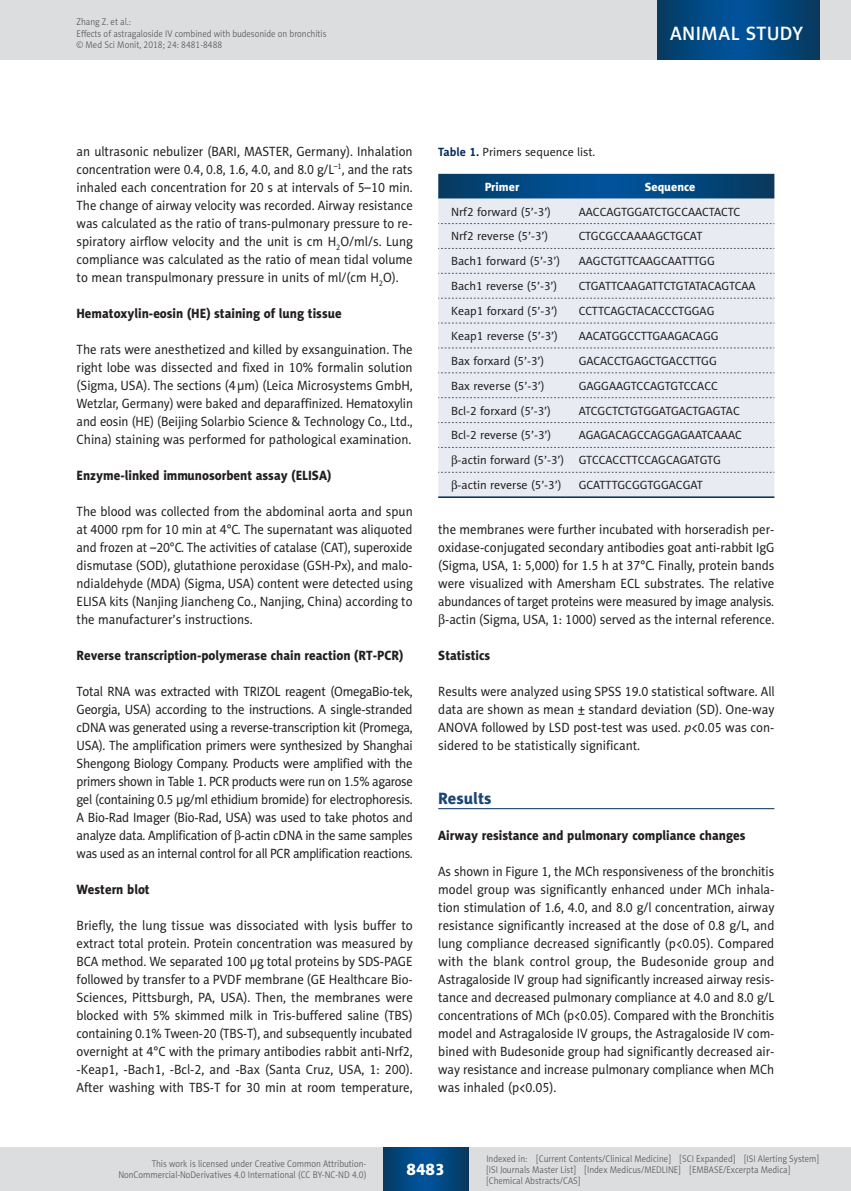
<style>
.page{position:relative;width:851px;height:1191px;background:#fff}
.page>*{position:absolute;margin:0;border:0;box-sizing:border-box;transform-origin:0 0}
.t1{font:19.5px "Naomi Sans EFN Medium";letter-spacing:.015em;color:#fff}
.MSM_Headline_1{font:16.5px "Naomi Sans EFN Heavy";color:#1a4574}
.t2{font:16.5px "Naomi Sans EFN Heavy";color:#fff}
.MSM_Body{font:13.5px/18px "Naomi Sans EFN";color:#231f20;text-align:justify;scale:.95 1}
.MSM_Body-2{font:13.5px/18px "Naomi Sans EFN";color:#231f20;text-align:justify;scale:.93 1}
.MSM_Body-3{font:13.5px/18px "Naomi Sans EFN";color:#231f20;text-align:justify;scale:.96 1}
.MSM_Headline_2{font:13.5px "Naomi Sans EFN Heavy";color:#231f20;scale:.95 1}
.MSM_Body-4{font:13.5px/18px "Naomi Sans EFN";color:#231f20;text-align:justify;scale:.94 1}
.MSM_Tabela_zawartosc{font:12px "Naomi Sans EFN";color:#231f20}
.MSM_Tabela_zawartosc-2{font:12px "Naomi Sans EFN";letter-spacing:-.025em;color:#231f20}
.MSM_Tabela_tytul{font:12px "Naomi Sans EFN";color:#231f20}
.MSM_Tabela_Head{font:12px "Naomi Sans EFN Heavy";color:#fff}
.MSM_pagina_zywa{font:9.75px/11.2px "Naomi Sans EFN Light";color:#57585a;scale:.9 1}
.MSM_pagina_sygnatura{font:9.75px "Naomi Sans EFN Light";color:#57585a;scale:.9 1}
.s1{font-family:"Standard Sym L"}
.s2{font-weight:700;color:#00295c}
.s3{font-style:italic}
</style>
<div class="page">
<hr style="left:438px;top:808px;width:336px;height:1px;background:#00295c">
<svg style="left:438px;top:174px;width:336px;height:25px;background:#074a81"></svg>
<div style="left:438px;top:199px;width:336px;height:297px;background:#e8ebf2"></div>
<svg style="left:438px;top:223px;width:336px;height:1px"></svg>
<svg style="left:438px;top:248px;width:336px;height:1px"></svg>
<svg style="left:438px;top:273px;width:336px;height:1px"></svg>
<svg style="left:438px;top:298px;width:336px;height:1px"></svg>
<svg style="left:438px;top:323px;width:336px;height:1px"></svg>
<svg style="left:438px;top:348px;width:336px;height:1px"></svg>
<svg style="left:438px;top:372px;width:336px;height:1px"></svg>
<svg style="left:438px;top:397px;width:336px;height:1px"></svg>
<svg style="left:438px;top:422px;width:336px;height:1px"></svg>
<svg style="left:438px;top:447px;width:336px;height:1px"></svg>
<svg style="left:438px;top:472px;width:336px;height:1px"></svg>
<hr style="left:438px;top:496px;width:128px;height:2px;background:#00295c">
<hr style="left:566px;top:496px;width:208px;height:2px;background:#00295c">
<div style="left:0;top:1148px;width:850px;height:43px;background:#dcdddf"></div>
<svg style="left:383px;top:1147px;width:85px;height:43px;background:#02477e"></svg>
<div style="left:0;top:0;width:850px;height:60px;background:#dcdddf"></div>
<svg style="left:657px;top:0;width:162px;height:60px;background:#02477e"></svg>
<p class="MSM_pagina_zywa" style="left:77px;top:16px;width:279px">Zhang Z. et al.:<br>Effects of astragaloside IV combined with budesonide on bronchitis</p>
<p class="MSM_pagina_sygnatura" style="left:77px;top:39px;width:163px">© Med Sci Monit, 2018; 24: 8481-8488</p>
<h1 class="t1" style="left:670px;top:22px;width:134px">ANIMAL STUDY</h1>
<p class="MSM_Body" style="left:77px;top:142px;width:355px">an ultrasonic nebulizer (BARI, MASTER, Germany). Inhalation concentration were 0.4, 0.8, 1.6, 4.0, and 8.0 g/L<sup>–1</sup>, and the rats inhaled each concentration for 20 s at intervals of 5–10 min.<br>The change of airway velocity was recorded. Airway resistance was calculated as the ratio of trans-pulmonary pressure to re&shy;spiratory airflow velocity and the unit is cm H<sub>2</sub>O/ml/s. Lung compliance was calculated as the ratio of mean tidal volume to mean transpulmonary pressure in units of ml/(cm H<sub>2</sub>O).</p>
<p class="MSM_Headline_2" style="left:77px;top:305px;width:280px">Hematoxylin-eosin (HE) staining of lung tissue</p>
<p class="MSM_Body" style="left:77px;top:340px;width:355px">The rats were anesthetized and killed by exsanguination. The right lobe was dissected and fixed in 10% formalin solution (Sigma, USA). The sections (4μm) (Leica Microsystems GmbH, Wetzlar, Germany) were baked and deparaffinized. Hematoxylin and eosin (HE) (Beijing Solarbio Science &amp; Technology Co., Ltd., China) staining was performed for pathological examination.</p>
<p class="MSM_Headline_2" style="left:77px;top:467px;width:269px">Enzyme-linked immunosorbent assay (ELISA)</p>
<p class="MSM_Body" style="left:77px;top:502px;width:355px">The blood was collected from the abdominal aorta and spun at 4000 rpm for 10 min at 4°C. The supernatant was aliquoted and frozen at –20°C. The activities of catalase (CAT), superoxide dismutase (SOD), glutathione peroxidase (GSH-Px), and malo&shy;ndialdehyde (MDA) (Sigma, USA) content were detected using ELISA kits (Nanjing Jiancheng Co., Nanjing, China) according to the manufacturer’s instructions.</p>
<p class="MSM_Headline_2" style="left:77px;top:647px;width:345px">Reverse transcription-polymerase chain reaction (RT-PCR)</p>
<p class="MSM_Body" style="left:77px;top:682px;width:355px">Total RNA was extracted with TRIZOL reagent (OmegaBio-tek, Georgia, USA) according to the instructions. A single-stranded cDNA was generated using a reverse-transcription kit (Promega, USA). The amplification primers were synthesized by Shanghai Shengong Biology Company. Products were amplified with the primers shown in Table 1. PCR products were run on 1.5% agarose gel (containing 0.5 μg/ml ethidium bromide) for electrophoresis.<br>A Bio-Rad Imager (Bio-Rad, USA) was used to take photos and analyze data. Amplification of <span class="s1">b</span>-actin cDNA in the same samples was used as an internal control for all PCR amplification reactions.</p>
<p class="MSM_Headline_2" style="left:77px;top:881px;width:78px">Western blot</p>
<p class="MSM_Body-3" style="left:77px;top:916px;width:352px">Briefly, the lung tissue was dissociated with lysis buffer to extract total protein. Protein concentration was measured by BCA method. We separated 100 μg total proteins by SDS-PAGE followed by transfer to a PVDF membrane (GE Healthcare Bio-Sciences, Pittsburgh, PA, USA). Then, the membranes were blocked with 5% skimmed milk in Tris-buffered saline (TBS) containing 0.1% Tween-20 (TBS-T), and subsequently incubated overnight at 4°C with the primary antibodies rabbit anti-Nrf2, -Keap1, -Bach1, -Bcl-2, and -Bax (Santa Cruz, USA, 1: 200).<br>After washing with TBS-T for 30 min at room temperature,</p>
<p class="MSM_Tabela_tytul" style="left:438px;top:145px;width:158px"><span class="s2">Table 1.</span> Primers sequence list.</p>
<p class="MSM_Tabela_Head" style="left:484px;top:179px;width:36px">Primer</p>
<p class="MSM_Tabela_Head" style="left:644px;top:179px;width:52px">Sequence</p>
<p class="MSM_Tabela_zawartosc" style="left:451px;top:204px;width:101px">Nrf2 forward (5’-3’)</p>
<p class="MSM_Tabela_zawartosc" style="left:578px;top:204px;width:163px">AACCAGTGGATCTGCCAACTACTC</p>
<p class="MSM_Tabela_zawartosc" style="left:451px;top:229px;width:99px">Nrf2 reverse (5’-3’)</p>
<p class="MSM_Tabela_zawartosc" style="left:578px;top:229px;width:125px">CTGCGCCAAAAGCTGCAT</p>
<p class="MSM_Tabela_zawartosc" style="left:451px;top:254px;width:111px">Bach1 forward (5’-3’)</p>
<p class="MSM_Tabela_zawartosc" style="left:578px;top:254px;width:138px">AAGCTGTTCAAGCAATTTGG</p>
<p class="MSM_Tabela_zawartosc" style="left:451px;top:279px;width:108px">Bach1 reverse (5’-3’)</p>
<p class="MSM_Tabela_zawartosc-2" style="left:578px;top:279px;width:178px">CTGATTCAAGATTCTGTATACAGTCAA</p>
<p class="MSM_Tabela_zawartosc" style="left:451px;top:304px;width:108px">Keap1 forxard (5’-3’)</p>
<p class="MSM_Tabela_zawartosc" style="left:578px;top:304px;width:137px">CCTTCAGCTACACCCTGGAG</p>
<p class="MSM_Tabela_zawartosc" style="left:451px;top:329px;width:108px">Keap1 reverse (5’-3’)</p>
<p class="MSM_Tabela_zawartosc" style="left:578px;top:329px;width:141px">AACATGGCCTTGAAGACAGG</p>
<p class="MSM_Tabela_zawartosc" style="left:451px;top:354px;width:95px">Bax forxard (5’-3’)</p>
<p class="MSM_Tabela_zawartosc" style="left:578px;top:354px;width:140px">GACACCTGAGCTGACCTTGG</p>
<p class="MSM_Tabela_zawartosc" style="left:451px;top:379px;width:95px">Bax reverse (5’-3’)</p>
<p class="MSM_Tabela_zawartosc" style="left:578px;top:379px;width:141px">GAGGAAGTCCAGTGTCCACC</p>
<p class="MSM_Tabela_zawartosc" style="left:451px;top:403px;width:101px">Bcl-2 forxard (5’-3’)</p>
<p class="MSM_Tabela_zawartosc-2" style="left:578px;top:403px;width:163px">ATCGCTCTGTGGATGACTGAGTAC</p>
<p class="MSM_Tabela_zawartosc" style="left:451px;top:428px;width:102px">Bcl-2 reverse (5’-3’)</p>
<p class="MSM_Tabela_zawartosc" style="left:578px;top:428px;width:165px">AGAGACAGCCAGGAGAATCAAAC</p>
<p class="MSM_Tabela_zawartosc" style="left:451px;top:453px;width:115px"><span class="s1">b</span>-actin forward (5’-3’)</p>
<p class="MSM_Tabela_zawartosc" style="left:578px;top:453px;width:144px">GTCCACCTTCCAGCAGATGTG</p>
<p class="MSM_Tabela_zawartosc" style="left:451px;top:478px;width:112px"><span class="s1">b</span>-actin reverse (5’-3’)</p>
<p class="MSM_Tabela_zawartosc" style="left:578px;top:478px;width:126px">GCATTTGCGGTGGACGAT</p>
<p class="MSM_Body" style="left:438px;top:520px;width:355px">the membranes were further incubated with horseradish per&shy;oxidase-conjugated secondary antibodies goat anti-rabbit IgG (Sigma, USA, 1: 5,000) for 1.5 h at 37°C. Finally, protein bands were visualized with Amersham ECL substrates. The relative abundances of target proteins were measured by image analysis. <span class="s1">b</span>-actin (Sigma, USA, 1: 1000) served as the internal reference.</p>
<p class="MSM_Headline_2" style="left:438px;top:647px;width:56px">Statistics</p>
<p class="MSM_Body-4" style="left:438px;top:682px;width:359px">Results were analyzed using SPSS 19.0 statistical software. All data are shown as mean ± standard deviation (SD). One-way ANOVA followed by LSD post-test was used. <span class="s3">p</span>&lt;0.05 was con&shy;sidered to be statistically significant.</p>
<p class="MSM_Headline_1" style="left:438px;top:788px;width:55px">Results</p>
<p class="MSM_Headline_2" style="left:438px;top:827px;width:325px">Airway resistance and pulmonary compliance changes</p>
<p class="MSM_Body-2" style="left:438px;top:862px;width:363px">As shown in Figure 1, the MCh responsiveness of the bronchitis model group was significantly enhanced under MCh inhala&shy;tion stimulation of 1.6, 4.0, and 8.0 g/l concentration, airway resistance significantly increased at the dose of 0.8 g/L, and lung compliance decreased significantly (p&lt;0.05). Compared with the blank control group, the Budesonide group and Astragaloside IV group had significantly increased airway resis&shy;tance and decreased pulmonary compliance at 4.0 and 8.0 g/L concentrations of MCh (p&lt;0.05). Compared with the Bronchitis model and Astragaloside IV groups, the Astragaloside IV com&shy;bined with Budesonide group had significantly decreased air&shy;way resistance and increase pulmonary compliance when MCh was inhaled (p&lt;0.05).</p>
<p class="MSM_pagina_zywa" style="left:118px;top:1158px;width:277px;text-align:right">This work is licensed under Creative Common Attribution-<br>NonCommercial-NoDerivatives 4.0 International (CC BY-NC-ND 4.0)</p>
<p class="t2" style="left:406px;top:1159px;width:40px">8483</p>
<p class="MSM_pagina_zywa" style="left:486px;top:1152px;width:371px">Indexed in: [Current Contents/Clinical Medicine] [SCI Expanded] [ISI Alerting System] [ISI Journals Master List] [Index Medicus/MEDLINE] [EMBASE/Excerpta Medica] [Chemical Abstracts/CAS]</p>
</div>
